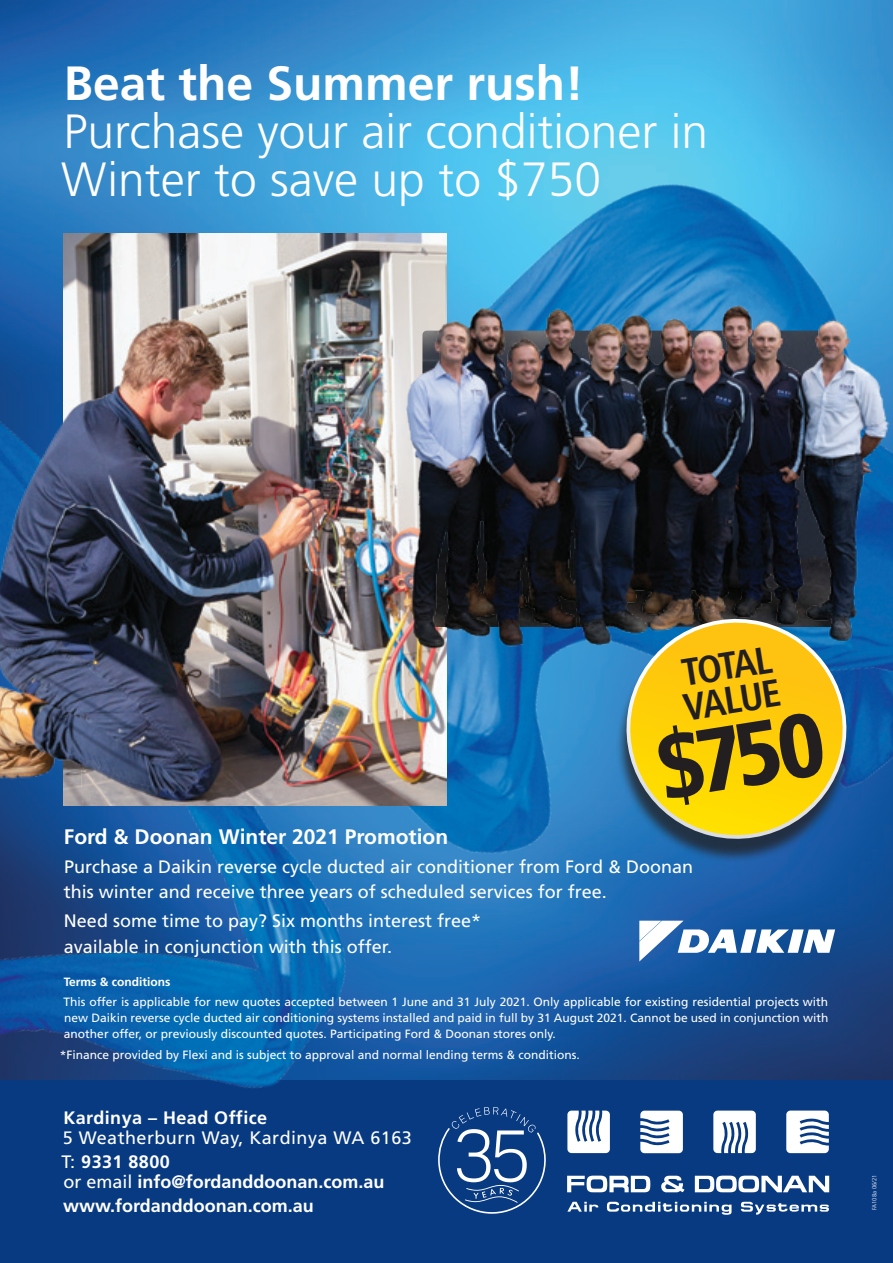
<style>
.page{position:relative;width:893px;height:1263px;background:#fff}
.page>*{position:absolute;margin:0;border:0;box-sizing:border-box;transform-origin:0 0}
.t1{font:900 condensed 89.55px "Frutiger LT Std";color:#231f20}
.t2{font:300 48px/48px "Frutiger LT Std";color:#fff}
.t3{font:700 48px "Frutiger LT Std";color:#fff}
.t4{font:700 condensed 38.25px/34.3px "Frutiger LT Std";color:#231f20}
.t5{font:700 21px "Frutiger LT Std";color:#fff}
.t6{font:18px/25px "Frutiger LT Std";color:#fff}
.t7{font:700 18px/24.2px "Frutiger LT Std";color:#fff}
.t8{font:18px/24.2px "Frutiger LT Std";letter-spacing:.025em;color:#fff}
.t9{font:700 18px "Frutiger LT Std";letter-spacing:.025em;color:#fff}
.t10{font:12px/16px "Frutiger LT Std";color:#fff;text-align:justify}
.t11{font:700 12px "Frutiger LT Std";color:#fff}
.t12{font:300 6px "Frutiger LT Std";color:#fff}
.s1{font-weight:700}
.s2{font-weight:400}
</style>
<div class="page">
<div style="left:0;top:1080px;width:893px;height:183px;background:#083a82"></div>
<img style="left:0;top:0;width:893px;height:241px">
<img style="left:0;top:241px;width:893px;height:913px">
<svg style="left:640px;top:1111px;width:43px;height:42px;background:#cdd7e5"></svg>
<svg style="left:713px;top:1110px;width:43px;height:43px;background:#c7d2e2"></svg>
<svg style="left:567px;top:1110px;width:43px;height:43px;background:#c7d2e2"></svg>
<svg style="left:786px;top:1110px;width:43px;height:43px;background:#cbd5e4"></svg>
<svg style="left:567px;top:1175px;width:83px;height:17px"></svg>
<svg style="left:661px;top:1176px;width:23px;height:16px"></svg>
<svg style="left:695px;top:1175px;width:134px;height:17px"></svg>
<svg style="left:567px;top:1202px;width:31px;height:9px"></svg>
<svg style="left:607px;top:1202px;width:124px;height:13px"></svg>
<svg style="left:741px;top:1202px;width:88px;height:13px"></svg>
<svg style="left:438px;top:1107px;width:108px;height:107px"></svg>
<img style="left:0;top:234px;width:446px;height:572px">
<img style="left:352px;top:287px;width:541px;height:366px">
<div style="left:615px;top:626px;width:237px;height:237px;background:#231f20;opacity:.75"></div>
<svg style="left:613px;top:605px;width:247px;height:243px;background:#ada33f"></svg>
<svg style="left:639px;top:921px;width:196px;height:40px"></svg>
<h2 class="t3" style="left:64px;top:55px;width:522px">Beat the Summer rush!</h2>
<h2 class="t2" style="left:61px;top:108px;width:648px">Purchase your air conditioner in<br>Winter to save up to $750</h2>
<h3 class="t4" style="left:676px;top:657px;width:100px;rotate:-9deg">TOTAL<br>VALUE</h3>
<h1 class="t1" style="left:650px;top:715px;width:169px;rotate:-9deg">$750</h1>
<h3 class="t5" style="left:64px;top:824px;width:386px">Ford &amp; Doonan Winter 2021 Promotion</h3>
<h3 class="t6" style="left:64px;top:854px;width:631px">Purchase a Daikin reverse cycle ducted air conditioner from Ford &amp; Doonan this winter and receive three years of scheduled services for free.</h3>
<h3 class="t6" style="left:64px;top:909px;width:419px">Need some time to pay? Six months interest free* available in conjunction with this offer.</h3>
<p class="t11" style="left:64px;top:974px;width:108px">Terms &amp; conditions</p>
<p class="t10" style="left:64px;top:994px;width:766px">This offer is applicable for new quotes accepted between 1 June and 31 July 2021. Only applicable for existing residential projects with new Daikin reverse cycle ducted air conditioning systems installed and paid in full by 31 August 2021. Cannot be used in conjunction with another offer, or previously discounted quotes. Participating Ford &amp; Doonan stores only.</p>
<p class="t10" style="left:60px;top:1046px;width:522px">*Finance provided by Flexi and is subject to approval and normal lending terms &amp; conditions.</p>
<h3 class="t9" style="left:63px;top:1107px;width:205px">Kardinya – Head Office</h3>
<h3 class="t8" style="left:61px;top:1126px;width:352px">5 Weatherburn Way, Kardinya WA 6163<br>T: <span class="s1">9331 8800</span></h3>
<h3 class="t7" style="left:63px;top:1169px;width:323px"><span class="s2">or email</span> info@fordanddoonan.com.au www.fordanddoonan.com.au</h3>
<p class="t12" style="left:871px;top:1210px;width:38px;rotate:-90deg">FA108a 06/21</p>
</div>
